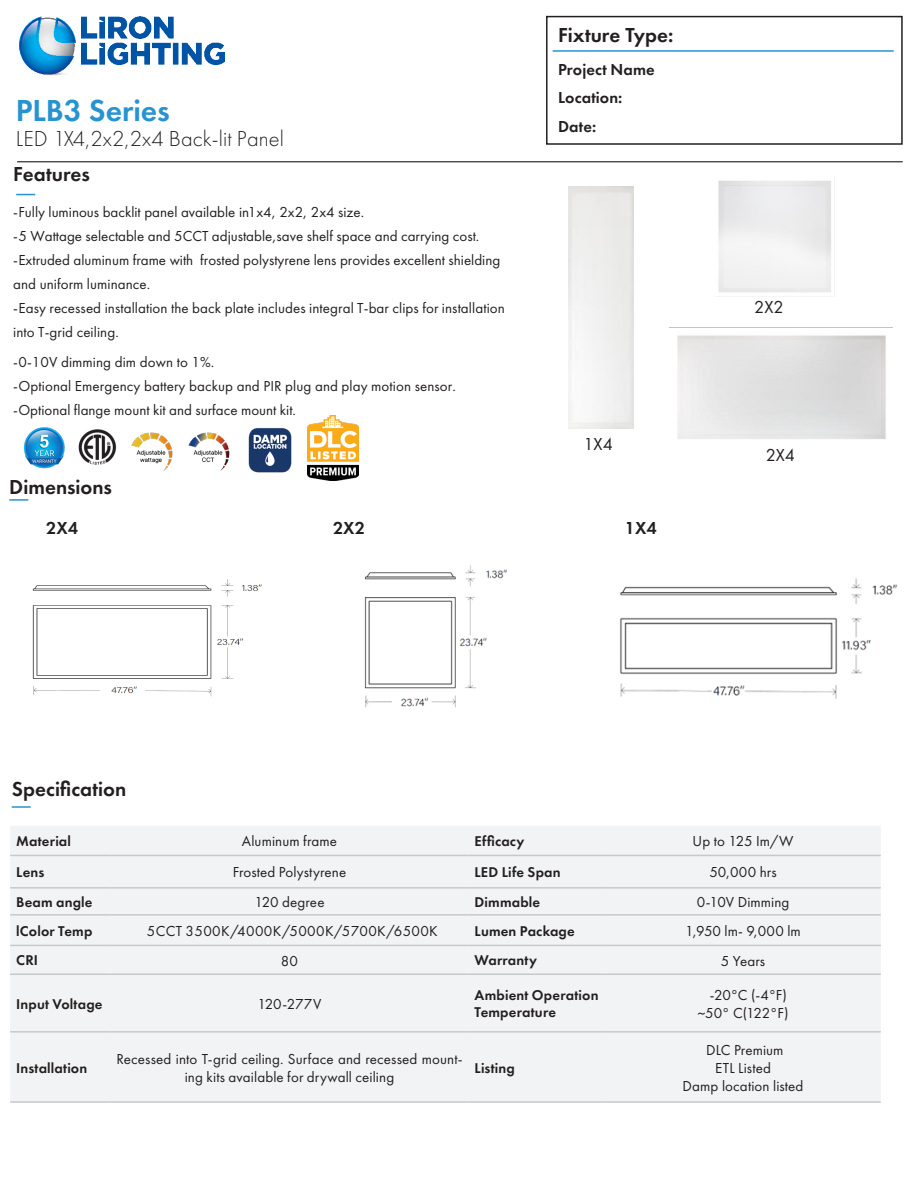
<style>
.page{position:relative;width:918px;height:1188px;background:#fff}
.page>*{position:absolute;margin:0;border:0;box-sizing:border-box;transform-origin:0 0}
.t1{font:600 31.5px "Futura PT";color:#2793d1}
.t2{font:300 22.5px "Futura PT";letter-spacing:.005em;color:#231f20}
.t3{font:600 21px "Futura PT";color:#231f20}
.t4{font:600 18px "Futura PT";color:#231f20}
.t5{font:18px "Futura PT";color:#231f20}
.t6{font:600 16.5px/28.5px "Futura PT";letter-spacing:.005em;color:#231f20}
.Specs_Info_Middle{font:15px/24px "Futura PT";letter-spacing:.005em;color:#231f20}
.Specs_Info_Middle-2{font:15px "Futura PT";letter-spacing:.025em;color:#231f20}
.t7{font:600 14.7px/17.7px "Futura PT";letter-spacing:.01em;color:#231f20}
</style>
<div class="page">
<div style="left:546px;top:16px;width:357px;height:129px;border:2px solid #231f20"></div>
<hr style="left:553px;top:50px;width:341px;height:2px;background:#2793d1">
<img style="left:19px;top:16px;width:206px;height:60px">
<hr style="left:17px;top:162px;width:886px;height:1px;background:#000">
<img style="left:24px;top:427px;width:41px;height:42px">
<img style="left:78px;top:429px;width:39px;height:36px">
<svg style="left:16px;top:194px;width:19px;height:1px"></svg>
<img style="left:131px;top:432px;width:42px;height:39px">
<img style="left:188px;top:432px;width:42px;height:39px">
<svg style="left:9px;top:499px;width:19px;height:2px"></svg>
<div style="left:10px;top:826px;width:871px;height:275px;background:#f2f3f4"></div>
<hr style="left:10px;top:855px;width:100px;height:1px;background:#c7c8ca">
<hr style="left:110px;top:855px;width:359px;height:1px;background:#c7c8ca">
<hr style="left:469px;top:855px;width:136px;height:1px;background:#c7c8ca">
<hr style="left:605px;top:855px;width:276px;height:1px;background:#c7c8ca">
<hr style="left:10px;top:887px;width:100px;height:2px;background:#c7c8ca">
<hr style="left:110px;top:887px;width:359px;height:2px;background:#c7c8ca">
<hr style="left:469px;top:887px;width:136px;height:2px;background:#c7c8ca">
<hr style="left:605px;top:887px;width:276px;height:2px;background:#c7c8ca">
<hr style="left:10px;top:914px;width:100px;height:2px;background:#c7c8ca">
<hr style="left:110px;top:914px;width:359px;height:2px;background:#c7c8ca">
<hr style="left:469px;top:914px;width:136px;height:2px;background:#c7c8ca">
<hr style="left:605px;top:914px;width:276px;height:2px;background:#c7c8ca">
<hr style="left:10px;top:945px;width:100px;height:1px;background:#c7c8ca">
<hr style="left:110px;top:945px;width:359px;height:1px;background:#c7c8ca">
<hr style="left:469px;top:945px;width:136px;height:1px;background:#c7c8ca">
<hr style="left:605px;top:945px;width:276px;height:1px;background:#c7c8ca">
<hr style="left:10px;top:973px;width:100px;height:2px;background:#c7c8ca">
<hr style="left:110px;top:973px;width:359px;height:2px;background:#c7c8ca">
<hr style="left:469px;top:973px;width:136px;height:2px;background:#c7c8ca">
<hr style="left:605px;top:973px;width:276px;height:2px;background:#c7c8ca">
<hr style="left:10px;top:1031px;width:100px;height:2px;background:#c7c8ca">
<hr style="left:110px;top:1031px;width:359px;height:2px;background:#c7c8ca">
<hr style="left:469px;top:1031px;width:136px;height:2px;background:#c7c8ca">
<hr style="left:605px;top:1031px;width:276px;height:2px;background:#c7c8ca">
<hr style="left:10px;top:1101px;width:100px;height:2px;background:#c7c8ca">
<hr style="left:110px;top:1101px;width:359px;height:2px;background:#c7c8ca">
<hr style="left:469px;top:1101px;width:136px;height:2px;background:#c7c8ca">
<hr style="left:605px;top:1101px;width:276px;height:2px;background:#c7c8ca">
<svg style="left:12px;top:806px;width:19px;height:2px"></svg>
<img style="left:248px;top:428px;width:44px;height:45px">
<img style="left:670px;top:327px;width:223px;height:112px">
<img style="left:718px;top:178px;width:117px;height:118px">
<img style="left:32px;top:579px;width:230px;height:118px">
<img style="left:364px;top:565px;width:143px;height:143px">
<img style="left:308px;top:415px;width:50px;height:65px">
<img style="left:620px;top:578px;width:278px;height:121px">
<p class="t1" style="left:16px;top:90px;width:156px">PLB3 Series</p>
<p class="t2" style="left:16px;top:126px;width:270px">LED 1X4,2x2,2x4 Back-lit Panel</p>
<p class="t3" style="left:13px;top:161px;width:78px">Features</p>
<p class="Specs_Info_Middle" style="left:13px;top:200px;width:493px">-Fully luminous backlit panel available in1x4, 2x2, 2x4 size.<br>-5 Wattage selectable and 5CCT adjustable,save shelf space and carrying cost. -Extruded aluminum frame with frosted polystyrene lens provides excellent shielding and uniform luminance.<br>-Easy recessed installation the back plate includes integral T-bar clips for installation into T-grid ceiling.</p>
<p class="Specs_Info_Middle" style="left:13px;top:350px;width:444px">-0-10V dimming dim down to 1%.<br>-Optional Emergency battery backup and PIR plug and play motion sensor. -Optional flange mount kit and surface mount kit.</p>
<p class="t3" style="left:9px;top:473px;width:104px">Dimensions</p>
<p class="t4" style="left:46px;top:516px;width:33px">2X4</p>
<p class="t4" style="left:333px;top:516px;width:33px">2X2</p>
<h3 class="t3" style="left:558px;top:21px;width:117px">Fixture Type:</h3>
<p class="t6" style="left:558px;top:55px;width:98px">Project Name<br>Location:<br>Date:</p>
<p class="t5" style="left:583px;top:433px;width:31px">1X4</p>
<p class="t4" style="left:625px;top:516px;width:33px">1X4</p>
<p class="t5" style="left:754px;top:296px;width:31px">2X2</p>
<p class="t5" style="left:766px;top:445px;width:31px">2X4</p>
<p class="t3" style="left:12px;top:776px;width:116px">Specification</p>
<p class="t7" style="left:16px;top:832px;width:56px">Material</p>
<p class="Specs_Info_Middle" style="left:242px;top:829px;width:97px">Aluminum frame</p>
<p class="t7" style="left:475px;top:832px;width:51px">Efficacy</p>
<p class="Specs_Info_Middle" style="left:693px;top:829px;width:103px">Up to 125 Im/W</p>
<p class="t7" style="left:16px;top:863px;width:30px">Lens</p>
<p class="Specs_Info_Middle" style="left:233px;top:860px;width:115px">Frosted Polystyrene</p>
<p class="t7" style="left:475px;top:863px;width:88px">LED Life Span</p>
<p class="Specs_Info_Middle" style="left:709px;top:860px;width:69px">50,000 hrs</p>
<p class="t7" style="left:16px;top:893px;width:78px">Beam angle</p>
<p class="Specs_Info_Middle" style="left:254px;top:890px;width:72px">120 degree</p>
<p class="t7" style="left:475px;top:893px;width:67px">Dimmable</p>
<p class="Specs_Info_Middle" style="left:697px;top:890px;width:94px">0-10V Dimming</p>
<p class="t7" style="left:16px;top:922px;width:78px">lColor Temp</p>
<p class="Specs_Info_Middle-2" style="left:147px;top:922px;width:293px">5CCT 3500K/4000K/5000K/5700K/6500K</p>
<p class="t7" style="left:475px;top:922px;width:102px">Lumen Package</p>
<p class="Specs_Info_Middle" style="left:685px;top:919px;width:117px">1,950 lm- 9,000 lm</p>
<p class="t7" style="left:16px;top:952px;width:23px">CRI</p>
<p class="Specs_Info_Middle" style="left:281px;top:948px;width:19px">80</p>
<p class="t7" style="left:475px;top:952px;width:64px">Warranty</p>
<p class="Specs_Info_Middle" style="left:721px;top:948px;width:46px">5 Years</p>
<p class="t7" style="left:16px;top:995px;width:88px">Input Voltage</p>
<p class="Specs_Info_Middle" style="left:258px;top:992px;width:65px">120-277V</p>
<p class="t7" style="left:475px;top:986px;width:126px">Ambient Operation<br>Temperature</p>
<p class="Specs_Info_Middle" style="left:710px;top:983px;width:79px">-20°C (-4°F)</p>
<p class="Specs_Info_Middle" style="left:698px;top:1001px;width:92px">~50° C(122°F)</p>
<p class="t7" style="left:16px;top:1059px;width:73px">Installation</p>
<p class="Specs_Info_Middle" style="left:116px;top:1050px;width:348px;line-height:18px;text-align:center">Recessed into T-grid ceiling. Surface and recessed mount&shy;ing kits available for drywall ceiling</p>
<p class="t7" style="left:475px;top:1059px;width:42px">Listing</p>
<p class="Specs_Info_Middle" style="left:706px;top:1041px;width:79px;line-height:18px;text-align:center">DLC Premium<br>ETL Listed</p>
<p class="Specs_Info_Middle" style="left:683px;top:1074px;width:122px">Damp location listed</p>
</div>
